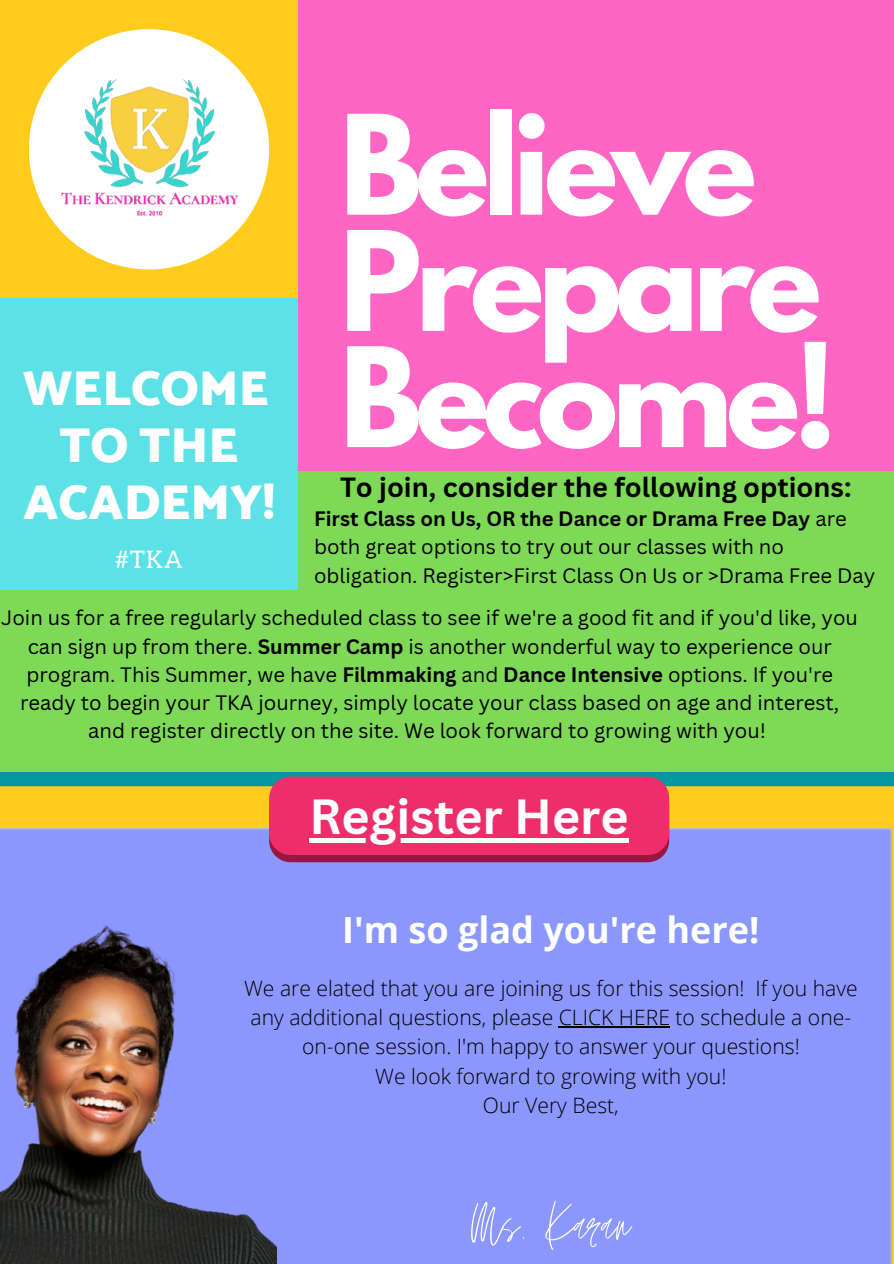
<style>
.page{position:relative;width:894px;height:1264px;background:#fff}
.page>*{position:absolute;margin:0;border:0;box-sizing:border-box;transform-origin:0 0}
.t1{font:700 122.25px/116.1px "League Spartan";letter-spacing:-.05em;color:#fff}
.t2{font:70.8px "Jonathan";color:#fff}
.t3{font:900 49.8px/57.3px "Catamaran";color:#fff;text-align:center}
.t4{font:700 48px "Canva Sans";color:#fff}
.t5{font:700 36px "Open Sans";color:#fff}
.t6{font:700 27px "Canva Sans";color:#000}
.t7{font:24.15px "Aleo";color:#fff}
.t8{font:300 21.15px/29.2px "Open Sans";color:#000;text-align:center}
.t9{font:20.25px/28.2px "Canva Sans";color:#000;text-align:center}
.s1{font-weight:700}
</style>
<div class="page">
<div style="left:0;top:0;width:893px;height:1263px;background:#ffcc1d"></div>
<div style="left:0;top:298px;width:297px;height:298px;background:#5ce1e6"></div>
<div style="left:298px;top:0;width:595px;height:596px;background:#ff66c4"></div>
<div style="left:29px;top:29px;width:240px;height:240px;background:#fff;border-radius:50%"></div>
<svg style="left:0;top:827px;width:891px;height:436px;background:#8f99f3"></svg>
<div style="left:18px;top:847px;width:853px;height:416px;background:#8b97fd"></div>
<img style="left:50px;top:50px;width:199px;height:199px">
<img style="left:1px;top:889px;width:275px;height:374px">
<div style="left:298px;top:471px;width:595px;height:146px;background:#7ed957"></div>
<svg style="left:0;top:771px;width:893px;height:15px;background:#0e9e97"></svg>
<div style="left:0;top:590px;width:893px;height:181px;background:#7ed957"></div>
<svg style="left:269px;top:776px;width:400px;height:86px;background:#e32f69"></svg>
<hr style="left:558px;top:1026px;width:111px;height:1px;background:#000">
<div style="left:309px;top:837px;width:319px;height:5px;background:#fff"></div>
<h3 class="t3" style="left:23px;top:361px;width:253px">WELCOME<br>TO THE<br>ACADEMY!</h3>
<p class="t7" style="left:115px;top:546px;width:69px">#TKA</p>
<h1 class="t1" style="left:340px;top:123px;width:498px">Believe<br>Prepare<br>Become!</h1>
<h3 class="t6" style="left:340px;top:468px;width:513px">To join, consider the following options:</h3>
<p class="t9" style="left:314px;top:504px;width:562px;text-align:left"><span class="s1">First Class on Us, OR the Dance or Drama Free Day</span> are both great options to try out our classes with no obligation. Register&gt;First Class On Us or &gt;Drama Free Day</p>
<p class="t9" style="left:1px;top:603px;width:858px">Join us for a free regularly scheduled class to see if we're a good fit and if you'd like, you can sign up from there. <span class="s1">Summer Camp</span> is another wonderful way to experience our program. This Summer, we have <span class="s1">Filmmaking</span> and <span class="s1">Dance Intensive</span> options. If you're ready to begin your TKA journey, simply locate your class based on age and interest, and register directly on the site. We look forward to growing with you!</p>
<h3 class="t4" style="left:309px;top:783px;width:321px">Register Here</h3>
<h3 class="t5" style="left:342px;top:904px;width:418px">I'm so glad you're here!</h3>
<p class="t8" style="left:244px;top:972px;width:614px">We are elated that you are joining us for this session! If you have any additional questions, please CLICK HERE to schedule a one&shy;on-one session. I'm happy to answer your questions!<br>We look forward to growing with you!<br>Our Very Best,</p>
<h2 class="t2" style="left:471px;top:1185px;width:161px">Ms. Karan</h2>
</div>
